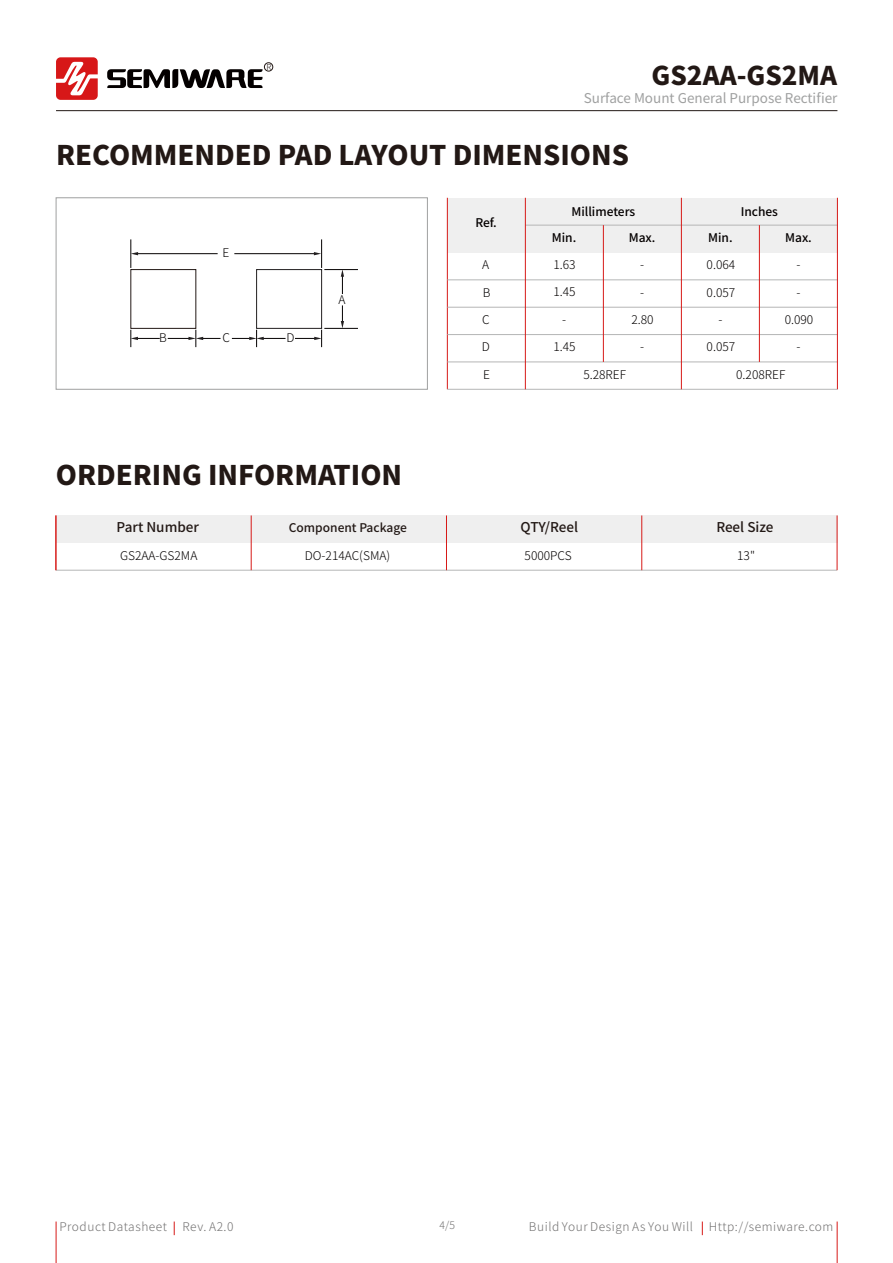
<style>
.page{position:relative;width:893px;height:1263px;background:#fff}
.page>*{position:absolute;margin:0;border:0;box-sizing:border-box;transform-origin:0 0}
.t1{font:800 27px "Source Han Sans CN";color:#221815}
.t2{font:800 25.8px "Source Han Sans CN";color:#221815}
.t3{font:13.5px "Source Han Sans CN";color:#9fa0a0}
.t4{font:500 13.5px "Source Han Sans CN";color:#221815}
.t5{font:300 12px "Source Han Sans CN";color:#040000}
.t6{font:300 12px "Source Han Sans CN";letter-spacing:.045em;color:#727171}
.t7{font:500 12px "Source Han Sans CN";color:#040000}
.t8{font:500 12px "Source Han Sans CN";color:#221815}
.t9{font:300 10.5px "Source Han Sans CN";color:#727171}
.t10{font:300 8.25px "Source Han Sans CN";color:#221815}
</style>
<div class="page">
<hr style="left:56px;top:110px;width:781px;height:1px;background:#221815">
<svg style="left:56px;top:57px;width:42px;height:43px"></svg>
<svg style="left:107px;top:69px;width:156px;height:19px"></svg>
<div style="left:264px;top:63px;width:9px;height:8px;border:1px solid #221815;border-radius:50%"></div>
<div style="left:56px;top:515px;width:781px;height:28px;background:#efefef"></div>
<hr style="left:56px;top:570px;width:781px;height:1px;background:#b5b6b6">
<hr style="left:641px;top:515px;width:1px;height:55px;background:#d71a18">
<hr style="left:837px;top:515px;width:1px;height:55px;background:#d71a18">
<hr style="left:446px;top:515px;width:1px;height:55px;background:#d71a18">
<hr style="left:251px;top:515px;width:1px;height:55px;background:#d71a18">
<hr style="left:56px;top:515px;width:1px;height:55px;background:#d71a18">
<div style="left:447px;top:198px;width:390px;height:54px;background:#efefef"></div>
<div style="left:56px;top:198px;width:372px;height:191px;border:1px solid #9fa0a0"></div>
<hr style="left:447px;top:198px;width:1px;height:191px;background:#d71a18">
<hr style="left:447px;top:389px;width:390px;height:1px;background:#b5b6b6">
<hr style="left:447px;top:362px;width:390px;height:1px;background:#b5b6b6">
<hr style="left:447px;top:334px;width:390px;height:1px;background:#b5b6b6">
<hr style="left:447px;top:307px;width:390px;height:1px;background:#b5b6b6">
<hr style="left:447px;top:280px;width:390px;height:1px;background:#b5b6b6">
<hr style="left:525px;top:225px;width:312px;height:1px;background:#b5b6b6">
<hr style="left:525px;top:198px;width:1px;height:191px;background:#d71a18">
<hr style="left:759px;top:225px;width:1px;height:137px;background:#d71a18">
<hr style="left:837px;top:198px;width:1px;height:191px;background:#d71a18">
<hr style="left:603px;top:225px;width:1px;height:137px;background:#d71a18">
<hr style="left:681px;top:198px;width:1px;height:191px;background:#d71a18">
<div style="left:131px;top:269px;width:65px;height:60px;background:#fff;border:1px solid #221815"></div>
<div style="left:256px;top:269px;width:66px;height:60px;border:1px solid #221f20"></div>
<hr style="left:325px;top:269px;width:32px;height:1px;background:#040000">
<hr style="left:325px;top:328px;width:32px;height:1px;background:#040000">
<hr style="left:137px;top:253px;width:80px;height:1px;background:#040000">
<hr style="left:235px;top:253px;width:80px;height:1px;background:#040000">
<svg style="left:314px;top:240px;width:8px;height:27px"></svg>
<svg style="left:341px;top:269px;width:3px;height:24px"></svg>
<svg style="left:341px;top:306px;width:3px;height:22px"></svg>
<svg style="left:295px;top:330px;width:27px;height:17px"></svg>
<svg style="left:131px;top:330px;width:28px;height:17px"></svg>
<svg style="left:168px;top:330px;width:52px;height:17px"></svg>
<svg style="left:232px;top:330px;width:53px;height:17px"></svg>
<svg style="left:131px;top:240px;width:7px;height:27px"></svg>
<hr style="left:56px;top:1221px;width:1px;height:42px;background:#d71a18">
<hr style="left:837px;top:1221px;width:1px;height:42px;background:#d71a18">
<svg style="left:702px;top:1221px;width:1px;height:14px"></svg>
<svg style="left:174px;top:1221px;width:1px;height:14px"></svg>
<p class="t10" style="left:267px;top:62px;width:7px">R</p>
<h2 class="t2" style="left:652px;top:61px;width:187px">GS2AA-GS2MA</h2>
<p class="t3" style="left:584px;top:90px;width:255px">Surface Mount General Purpose Rectifier</p>
<h1 class="t1" style="left:56px;top:140px;width:574px">RECOMMENDED PAD LAYOUT DIMENSIONS</h1>
<p class="t5" style="left:222px;top:246px;width:8px">E</p>
<p class="t5" style="left:159px;top:331px;width:9px">B</p>
<p class="t5" style="left:222px;top:331px;width:9px">C</p>
<p class="t5" style="left:287px;top:331px;width:10px">D</p>
<p class="t5" style="left:339px;top:293px;width:9px">A</p>
<p class="t7" style="left:475px;top:215px;width:23px">Ref.</p>
<p class="t7" style="left:571px;top:205px;width:65px">Millimeters</p>
<p class="t7" style="left:741px;top:205px;width:39px">Inches</p>
<p class="t7" style="left:552px;top:231px;width:26px">Min.</p>
<p class="t7" style="left:629px;top:231px;width:28px">Max.</p>
<p class="t7" style="left:708px;top:231px;width:26px">Min.</p>
<p class="t7" style="left:785px;top:231px;width:28px">Max.</p>
<p class="t5" style="left:553px;top:258px;width:24px">1.63</p>
<p class="t5" style="left:553px;top:285px;width:24px">1.45</p>
<p class="t5" style="left:707px;top:258px;width:30px">0.064</p>
<p class="t5" style="left:707px;top:285px;width:30px">0.057</p>
<p class="t5" style="left:797px;top:285px;width:5px">-</p>
<p class="t5" style="left:482px;top:258px;width:9px">A</p>
<p class="t5" style="left:640px;top:258px;width:5px">-</p>
<p class="t5" style="left:797px;top:258px;width:5px">-</p>
<p class="t5" style="left:483px;top:285px;width:9px">B</p>
<p class="t5" style="left:640px;top:285px;width:5px">-</p>
<p class="t5" style="left:482px;top:313px;width:9px">C</p>
<p class="t5" style="left:482px;top:340px;width:10px">D</p>
<p class="t5" style="left:483px;top:367px;width:8px">E</p>
<p class="t5" style="left:562px;top:313px;width:5px">-</p>
<p class="t5" style="left:553px;top:340px;width:24px">1.45</p>
<p class="t5" style="left:631px;top:313px;width:24px">2.80</p>
<p class="t5" style="left:785px;top:313px;width:30px">0.090</p>
<p class="t5" style="left:640px;top:340px;width:5px">-</p>
<p class="t5" style="left:718px;top:313px;width:5px">-</p>
<p class="t5" style="left:707px;top:340px;width:30px">0.057</p>
<p class="t5" style="left:797px;top:340px;width:5px">-</p>
<p class="t5" style="left:583px;top:367px;width:44px">5.28REF</p>
<p class="t5" style="left:736px;top:367px;width:51px">0.208REF</p>
<h1 class="t1" style="left:56px;top:460px;width:348px">ORDERING INFORMATION</h1>
<p class="t4" style="left:117px;top:519px;width:84px">Part Number</p>
<p class="t8" style="left:289px;top:521px;width:120px">Component Package</p>
<p class="t4" style="left:520px;top:519px;width:59px">QTY/Reel</p>
<p class="t4" style="left:716px;top:519px;width:59px">Reel Size</p>
<p class="t5" style="left:120px;top:548px;width:79px">GS2AA-GS2MA</p>
<p class="t5" style="left:305px;top:548px;width:87px">DO-214AC(SMA)</p>
<p class="t5" style="left:525px;top:548px;width:49px">5000PCS</p>
<p class="t5" style="left:737px;top:548px;width:19px">13"</p>
<p class="t9" style="left:440px;top:1219px;width:17px">4/5</p>
<p class="t6" style="left:59px;top:1220px;width:109px">Product Datasheet</p>
<p class="t6" style="left:182px;top:1220px;width:53px">Rev. A2.0</p>
<p class="t6" style="left:529px;top:1220px;width:166px">Build Your Design As You Will</p>
<p class="t6" style="left:709px;top:1220px;width:126px">Http://semiware.com</p>
</div>
